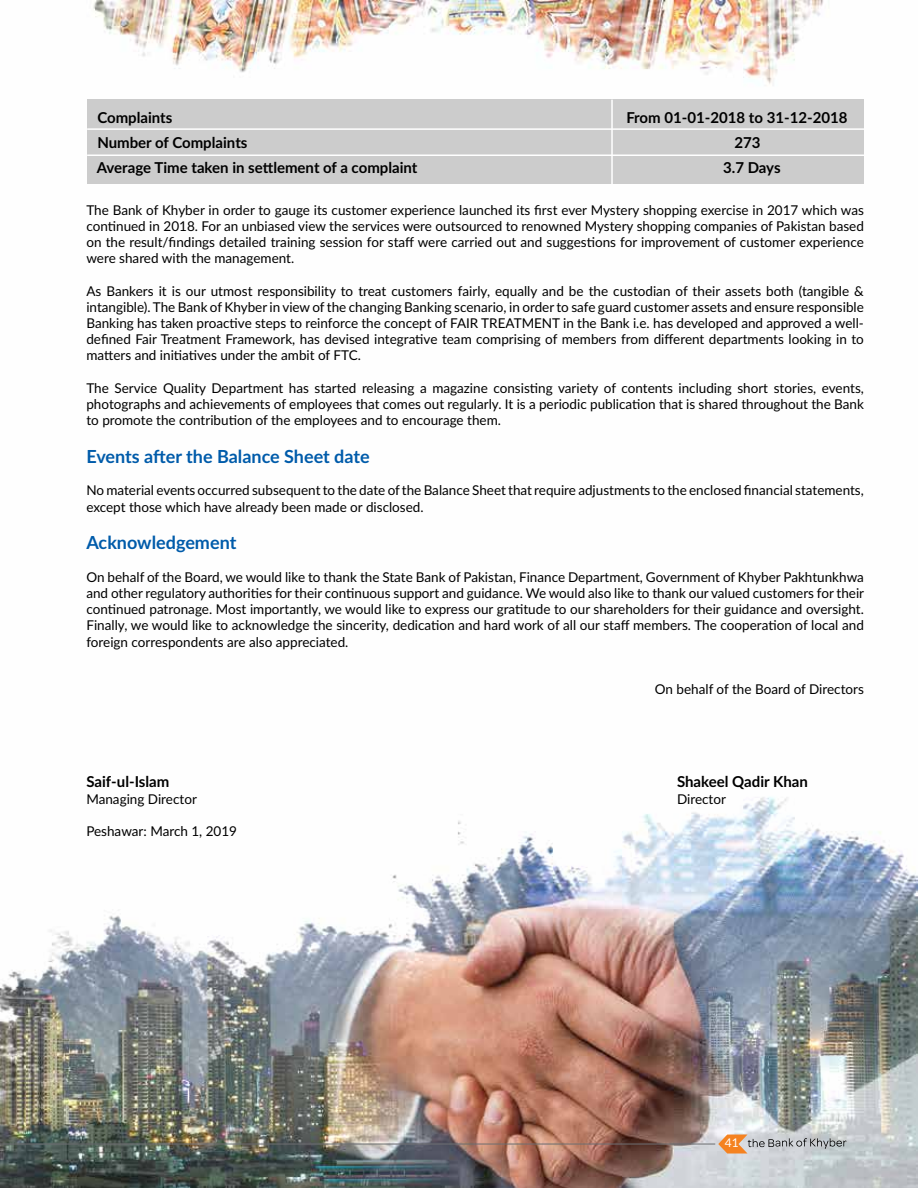
<style>
.page{position:relative;width:918px;height:1188px;background:#fff}
.page>*{position:absolute;margin:0;border:0;box-sizing:border-box;transform-origin:0 0}
.t1{font:700 18px "Lato";color:#005baa}
.t2{font:700 15px "Lato";color:#000}
.t3{font:13.5px/16.2px "Lato";color:#000;text-align:justify}
.t4{font:12px "Lato";color:#fff}
</style>
<div class="page">
<img style="left:93px;top:0;width:730px;height:84px">
<img style="left:0;top:99px;width:918px;height:1089px">
<div style="left:87px;top:100px;width:776px;height:84px;background:#ccc"></div>
<hr style="left:87px;top:128px;width:777px;height:2px;background:#fff">
<hr style="left:611px;top:100px;width:2px;height:89px;background:#fff">
<hr style="left:87px;top:154px;width:777px;height:2px;background:#fff">
<svg style="left:718px;top:1135px;width:129px;height:19px;background:#c2b4a8"></svg>
<hr style="left:0;top:1144px;width:715px;height:1px;background:#6d6e71">
<p class="t2" style="left:97px;top:106px;width:77px">Complaints</p>
<p class="t2" style="left:626px;top:106px;width:223px">From 01-01-2018 to 31-12-2018</p>
<p class="t2" style="left:97px;top:131px;width:152px">Number of Complaints</p>
<p class="t2" style="left:734px;top:131px;width:28px">273</p>
<p class="t2" style="left:97px;top:157px;width:322px">Average Time taken in settlement of a complaint</p>
<p class="t2" style="left:723px;top:157px;width:59px">3.7 Days</p>
<p class="t3" style="left:86px;top:201px;width:779px">The Bank of Khyber in order to gauge its customer experience launched its first ever Mystery shopping exercise in 2017 which was continued in 2018. For an unbiased view the services were outsourced to renowned Mystery shopping companies of Pakistan based on the result/findings detailed training session for staff were carried out and suggestions for improvement of customer experience were shared with the management.</p>
<p class="t3" style="left:86px;top:282px;width:779px">As Bankers it is our utmost responsibility to treat customers fairly, equally and be the custodian of their assets both (tangible &amp; intangible). The Bank of Khyber in view of the changing Banking scenario, in order to safe guard customer assets and ensure responsible Banking has taken proactive steps to reinforce the concept of FAIR TREATMENT in the Bank i.e. has developed and approved a well&shy;defined Fair Treatment Framework, has devised integrative team comprising of members from different departments looking in to matters and initiatives under the ambit of FTC.</p>
<p class="t3" style="left:86px;top:379px;width:779px">The Service Quality Department has started releasing a magazine consisting variety of contents including short stories, events, photographs and achievements of employees that comes out regularly. It is a periodic publication that is shared throughout the Bank to promote the contribution of the employees and to encourage them.</p>
<h1 class="t1" style="left:86px;top:443px;width:285px">Events after the Balance Sheet date</h1>
<p class="t3" style="left:86px;top:482px;width:779px">No material events occurred subsequent to the date of the Balance Sheet that require adjustments to the enclosed financial statements, except those which have already been made or disclosed.</p>
<h1 class="t1" style="left:86px;top:530px;width:152px">Acknowledgement</h1>
<p class="t3" style="left:86px;top:568px;width:779px">On behalf of the Board, we would like to thank the State Bank of Pakistan, Finance Department, Government of Khyber Pakhtunkhwa and other regulatory authorities for their continuous support and guidance. We would also like to thank our valued customers for their continued patronage. Most importantly, we would like to express our gratitude to our shareholders for their guidance and oversight.<br>Finally, we would like to acknowledge the sincerity, dedication and hard work of all our staff members. The cooperation of local and foreign correspondents are also appreciated.</p>
<p class="t2" style="left:86px;top:771px;width:85px">Saif-ul-Islam</p>
<p class="t3" style="left:86px;top:790px;width:112px">Managing Director</p>
<p class="t3" style="left:86px;top:822px;width:152px">Peshawar: March 1, 2019</p>
<p class="t3" style="left:655px;top:681px;width:211px">On behalf of the Board of Directors</p>
<p class="t2" style="left:677px;top:771px;width:132px">Shakeel Qadir Khan</p>
<p class="t3" style="left:677px;top:790px;width:50px">Director</p>
<p class="t4" style="left:725px;top:1135px;width:15px">41</p>
</div>
